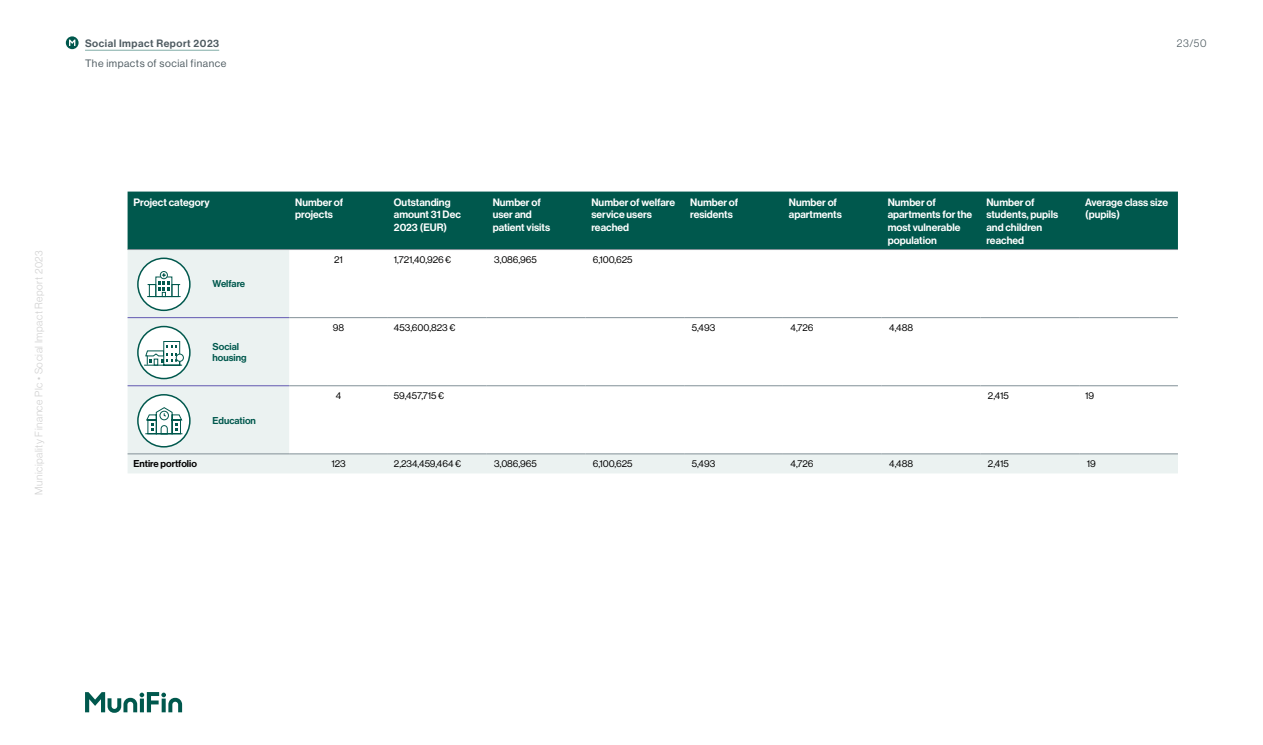
<style>
.page{position:relative;width:1263px;height:745px;background:#fff}
.page>*{position:absolute;margin:0;border:0;box-sizing:border-box;transform-origin:0 0}
.Taulukko_otsikko_2019{font:10.5px/12.6px "N Haas Grotesk DS Pro 65 Md";color:#fff}
.t1{font:10.5px "N Haas Grotesk DS Pro 45 Lt";letter-spacing:.05em;color:#d0d0d0}
.valikon_vaihtuva_otsikko{font:10.5px "N Haas Grotesk DS Pro 55 Rg";letter-spacing:.05em;color:#4e5b61}
.t2{font:10.5px "N Haas Grotesk DS Pro 65 Md";letter-spacing:.05em;color:#4e5b61}
.t3{font:10.5px "N Haas Grotesk DS Pro 45 Lt";color:#4e5b61}
.Taulukko_leipis_vas_2019{font:9.75px "N Haas Grotesk DS Pro 55 Rg";color:#000}
.Taulukko_otsikko_2019-2{font:9.75px/11.7px "N Haas Grotesk DS Pro 65 Md";color:#00584d}
.Taulukko_otsikko_2019-3{font:9.75px "N Haas Grotesk DS Pro 65 Md";color:#000}
</style>
<div class="page">
<div style="left:128px;top:191px;width:1050px;height:58px;background:#00584d"></div>
<svg style="left:128px;top:250px;width:1050px;height:223px"></svg>
<hr style="left:128px;top:317px;width:161px;height:1px;background:#6258b1">
<hr style="left:128px;top:385px;width:161px;height:1px;background:#6258b1">
<hr style="left:289px;top:249px;width:99px;height:1px;background:#829097">
<hr style="left:388px;top:249px;width:99px;height:1px;background:#829097">
<hr style="left:487px;top:249px;width:98px;height:1px;background:#829097">
<hr style="left:585px;top:249px;width:99px;height:1px;background:#829097">
<hr style="left:684px;top:249px;width:99px;height:1px;background:#829097">
<hr style="left:783px;top:249px;width:99px;height:1px;background:#829097">
<hr style="left:882px;top:249px;width:98px;height:1px;background:#829097">
<hr style="left:980px;top:249px;width:99px;height:1px;background:#829097">
<hr style="left:1079px;top:249px;width:99px;height:1px;background:#829097">
<hr style="left:289px;top:317px;width:99px;height:1px;background:#829097">
<hr style="left:388px;top:317px;width:99px;height:1px;background:#829097">
<hr style="left:487px;top:317px;width:98px;height:1px;background:#829097">
<hr style="left:585px;top:317px;width:99px;height:1px;background:#829097">
<hr style="left:684px;top:317px;width:99px;height:1px;background:#829097">
<hr style="left:783px;top:317px;width:99px;height:1px;background:#829097">
<hr style="left:882px;top:317px;width:98px;height:1px;background:#829097">
<hr style="left:980px;top:317px;width:99px;height:1px;background:#829097">
<hr style="left:1079px;top:317px;width:99px;height:1px;background:#829097">
<hr style="left:289px;top:385px;width:99px;height:1px;background:#829097">
<hr style="left:388px;top:385px;width:99px;height:1px;background:#829097">
<hr style="left:487px;top:385px;width:98px;height:1px;background:#829097">
<hr style="left:585px;top:385px;width:99px;height:1px;background:#829097">
<hr style="left:684px;top:385px;width:99px;height:1px;background:#829097">
<hr style="left:783px;top:385px;width:99px;height:1px;background:#829097">
<hr style="left:882px;top:385px;width:98px;height:1px;background:#829097">
<hr style="left:980px;top:385px;width:99px;height:1px;background:#829097">
<hr style="left:1079px;top:385px;width:99px;height:1px;background:#829097">
<hr style="left:289px;top:453px;width:99px;height:1px;background:#829097">
<hr style="left:388px;top:453px;width:99px;height:1px;background:#829097">
<hr style="left:487px;top:453px;width:98px;height:1px;background:#829097">
<hr style="left:585px;top:453px;width:99px;height:1px;background:#829097">
<hr style="left:684px;top:453px;width:99px;height:1px;background:#829097">
<hr style="left:783px;top:453px;width:99px;height:1px;background:#829097">
<hr style="left:882px;top:453px;width:98px;height:1px;background:#829097">
<hr style="left:980px;top:453px;width:99px;height:1px;background:#829097">
<hr style="left:1079px;top:453px;width:99px;height:1px;background:#829097">
<hr style="left:128px;top:249px;width:161px;height:1px;background:#829097">
<hr style="left:128px;top:453px;width:161px;height:1px;background:#829097">
<div style="left:138px;top:258px;width:52px;height:52px;background:#fff;border-radius:50%"></div>
<div style="left:137px;top:257px;width:54px;height:54px;border:2px solid #00584d;border-radius:50%"></div>
<svg style="left:147px;top:271px;width:34px;height:26px"></svg>
<div style="left:138px;top:326px;width:52px;height:52px;background:#fff;border-radius:50%"></div>
<div style="left:137px;top:325px;width:54px;height:54px;border:2px solid #00584d;border-radius:50%"></div>
<svg style="left:143px;top:341px;width:41px;height:25px"></svg>
<svg style="left:138px;top:394px;width:52px;height:52px"></svg>
<div style="left:137px;top:394px;width:54px;height:53px;border:2px solid #00584d;border-radius:50%"></div>
<svg style="left:144px;top:406px;width:39px;height:28px"></svg>
<hr style="left:85px;top:50px;width:134px;height:1px;background:#80aca6">
<svg style="left:85px;top:692px;width:97px;height:20px"></svg>
<svg style="left:66px;top:36px;width:13px;height:13px"></svg>
<svg style="left:69px;top:40px;width:6px;height:6px"></svg>
<p class="t2" style="left:85px;top:37px;width:136px">Social Impact Report 2023</p>
<p class="t3" style="left:1177px;top:37px;width:31px">23/50</p>
<p class="valikon_vaihtuva_otsikko" style="left:85px;top:58px;width:143px">The impacts of social finance</p>
<p class="t1" style="left:33px;top:494px;width:246px;rotate:-90deg">Municipality Finance Plc • Social Impact Report 2023</p>
<p class="Taulukko_otsikko_2019" style="left:134px;top:196px;width:78px">Project category</p>
<p class="Taulukko_otsikko_2019" style="left:295px;top:196px;width:50px">Number of projects</p>
<p class="Taulukko_otsikko_2019" style="left:394px;top:196px;width:69px">Outstanding amount 31 Dec<br>2023 (EUR)</p>
<p class="Taulukko_otsikko_2019" style="left:493px;top:196px;width:59px">Number of user and patient visits</p>
<p class="Taulukko_otsikko_2019" style="left:591px;top:196px;width:85px">Number of welfare service users reached</p>
<p class="Taulukko_otsikko_2019" style="left:690px;top:196px;width:50px">Number of residents</p>
<p class="Taulukko_otsikko_2019" style="left:789px;top:196px;width:54px">Number of apartments</p>
<p class="Taulukko_otsikko_2019" style="left:888px;top:196px;width:86px">Number of apartments for the most vulnerable population</p>
<p class="Taulukko_otsikko_2019" style="left:986px;top:196px;width:73px">Number of students, pupils and children reached</p>
<p class="Taulukko_otsikko_2019" style="left:1085px;top:196px;width:84px">Average class size (pupils)</p>
<p class="Taulukko_otsikko_2019-2" style="left:213px;top:278px;width:34px">Welfare</p>
<p class="Taulukko_leipis_vas_2019" style="left:334px;top:254px;width:10px">21</p>
<p class="Taulukko_leipis_vas_2019" style="left:394px;top:254px;width:59px">1,721,40,926 €</p>
<p class="Taulukko_leipis_vas_2019" style="left:494px;top:254px;width:44px">3,086,965</p>
<p class="Taulukko_leipis_vas_2019" style="left:593px;top:254px;width:41px">6,100,625</p>
<p class="Taulukko_otsikko_2019-2" style="left:213px;top:340px;width:35px">Social housing</p>
<p class="Taulukko_otsikko_2019-2" style="left:213px;top:414px;width:45px">Education</p>
<p class="Taulukko_leipis_vas_2019" style="left:333px;top:322px;width:13px">98</p>
<p class="Taulukko_leipis_vas_2019" style="left:394px;top:322px;width:63px">453,600,823 €</p>
<p class="Taulukko_leipis_vas_2019" style="left:692px;top:322px;width:25px">5,493</p>
<p class="Taulukko_leipis_vas_2019" style="left:790px;top:322px;width:25px">4,726</p>
<p class="Taulukko_leipis_vas_2019" style="left:889px;top:322px;width:25px">4,488</p>
<p class="Taulukko_leipis_vas_2019" style="left:336px;top:390px;width:7px">4</p>
<p class="Taulukko_leipis_vas_2019" style="left:394px;top:390px;width:52px">59,457,715 €</p>
<p class="Taulukko_leipis_vas_2019" style="left:988px;top:390px;width:22px">2,415</p>
<p class="Taulukko_leipis_vas_2019" style="left:1085px;top:390px;width:11px">19</p>
<p class="Taulukko_otsikko_2019-3" style="left:134px;top:458px;width:65px">Entire portfolio</p>
<p class="Taulukko_leipis_vas_2019" style="left:331px;top:458px;width:16px">123</p>
<p class="Taulukko_leipis_vas_2019" style="left:394px;top:458px;width:69px">2,234,459,464 €</p>
<p class="Taulukko_leipis_vas_2019" style="left:494px;top:458px;width:44px">3,086,965</p>
<p class="Taulukko_leipis_vas_2019" style="left:593px;top:458px;width:41px">6,100,625</p>
<p class="Taulukko_leipis_vas_2019" style="left:692px;top:458px;width:25px">5,493</p>
<p class="Taulukko_leipis_vas_2019" style="left:790px;top:458px;width:25px">4,726</p>
<p class="Taulukko_leipis_vas_2019" style="left:889px;top:458px;width:25px">4,488</p>
<p class="Taulukko_leipis_vas_2019" style="left:988px;top:458px;width:22px">2,415</p>
<p class="Taulukko_leipis_vas_2019" style="left:1087px;top:458px;width:11px">19</p>
</div>
